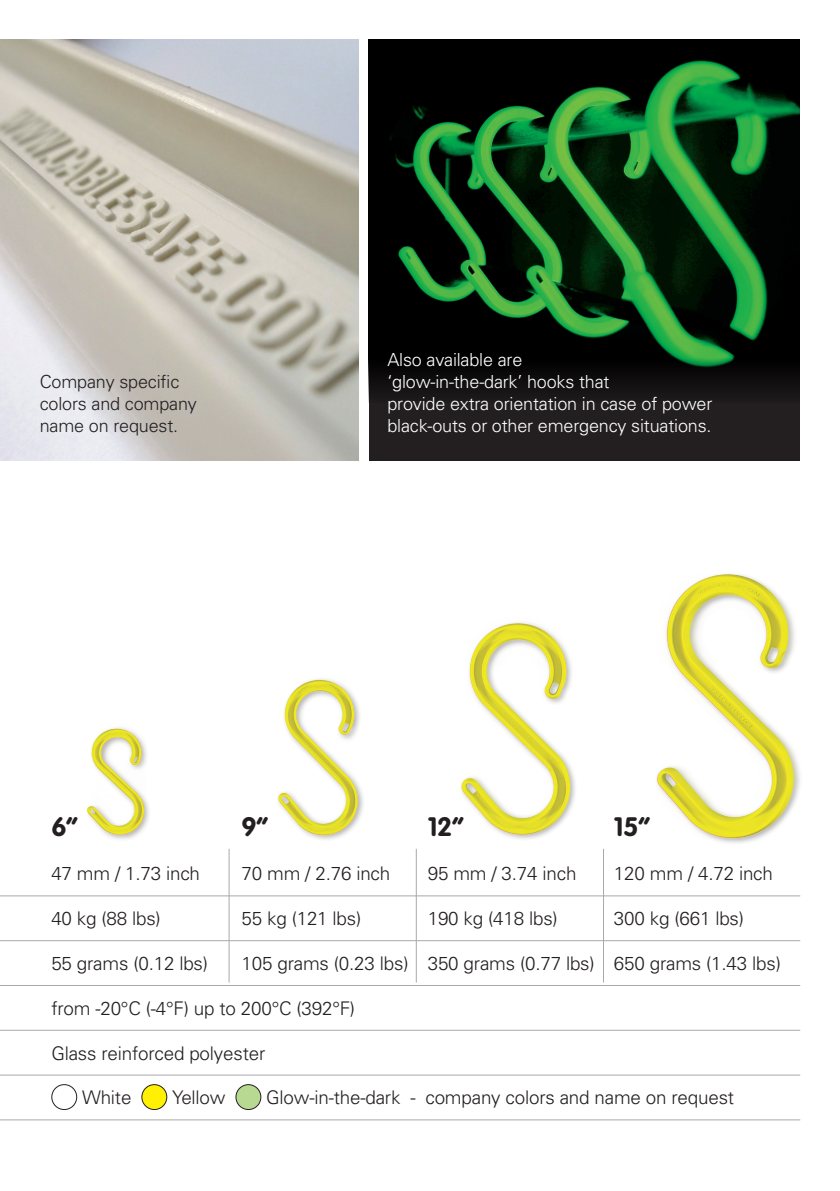
<style>
.page{position:relative;width:840px;height:1191px;background:#fff}
.page>*{position:absolute;margin:0;border:0;box-sizing:border-box;transform-origin:0 0}
.t1{font:700 26.4px "VAG Rounded";color:#231f20}
.t2{font:300 18.8px "Univers";letter-spacing:-.01em;color:#231f20}
.t3{font:300 18px/22px "Univers";letter-spacing:-.01em;color:#fff}
.t4{font:300 18px/22px "Univers";letter-spacing:-.01em;color:#231f20}
</style>
<div class="page">
<div style="left:369px;top:40px;width:430px;height:421px;background:#231f20"></div>
<img style="left:369px;top:40px;width:430px;height:353px">
<img style="left:1px;top:40px;width:358px;height:421px">
<hr style="left:0;top:895px;width:799px;height:1px;background:#a8a9ad">
<hr style="left:0;top:940px;width:799px;height:1px;background:#a8a9ad">
<hr style="left:0;top:985px;width:799px;height:1px;background:#a8a9ad">
<hr style="left:0;top:1029px;width:799px;height:1px;background:#a8a9ad">
<hr style="left:0;top:1074px;width:799px;height:1px;background:#a8a9ad">
<hr style="left:0;top:1119px;width:799px;height:1px;background:#a8a9ad">
<div style="left:51px;top:1084px;width:26px;height:26px;border:1px solid #231f20;border-radius:50%"></div>
<div style="left:142px;top:1084px;width:25px;height:25px;background:#fff101;border-radius:50%"></div>
<div style="left:141px;top:1084px;width:26px;height:26px;border:1px solid #231f20;border-radius:50%"></div>
<div style="left:236px;top:1084px;width:25px;height:25px;background:#b7d992;border-radius:50%"></div>
<div style="left:235px;top:1084px;width:26px;height:26px;border:1px solid #231f20;border-radius:50%"></div>
<hr style="left:228px;top:849px;width:1px;height:133px;background:#a8a9ad">
<hr style="left:415px;top:849px;width:1px;height:133px;background:#a8a9ad">
<hr style="left:602px;top:849px;width:1px;height:133px;background:#a8a9ad">
<div style="left:85px;top:722px;width:67px;height:121px;background:#231f20;opacity:.35"></div>
<img style="left:85px;top:722px;width:61px;height:116px">
<img style="left:278px;top:679px;width:85px;height:159px">
<img style="left:461px;top:622px;width:114px;height:216px">
<div style="left:653px;top:572px;width:149px;height:273px;background:#231f20;opacity:.35"></div>
<img style="left:655px;top:574px;width:144px;height:264px">
<img style="left:0;top:40px;width:1px;height:421px">
<p class="t4" style="left:40px;top:370px;width:158px">Company specific colors and company name on request.</p>
<p class="t3" style="left:387px;top:348px;width:326px">Also available are<br>‘glow-in-the-dark’ hooks that<br>provide extra orientation in case of power black-outs or other emergency situations.</p>
<h1 class="t1" style="left:51px;top:810px;width:28px">6”</h1>
<h1 class="t1" style="left:241px;top:810px;width:28px">9”</h1>
<h1 class="t1" style="left:427px;top:810px;width:38px">12”</h1>
<h1 class="t1" style="left:613px;top:810px;width:38px">15”</h1>
<p class="t2" style="left:51px;top:862px;width:150px">47 mm / 1.73 inch</p>
<p class="t2" style="left:241px;top:862px;width:150px">70 mm / 2.76 inch</p>
<p class="t2" style="left:427px;top:862px;width:150px">95 mm / 3.74 inch</p>
<p class="t2" style="left:613px;top:862px;width:160px">120 mm / 4.72 inch</p>
<p class="t2" style="left:51px;top:907px;width:111px">40 kg (88 lbs)</p>
<p class="t2" style="left:241px;top:907px;width:121px">55 kg (121 lbs)</p>
<p class="t2" style="left:427px;top:907px;width:131px">190 kg (418 lbs)</p>
<p class="t2" style="left:613px;top:907px;width:131px">300 kg (661 lbs)</p>
<p class="t2" style="left:51px;top:952px;width:158px">55 grams (0.12 lbs)</p>
<p class="t2" style="left:241px;top:952px;width:540px">105 grams (0.23 lbs) 350 grams (0.77 lbs) 650 grams (1.43 lbs)</p>
<p class="t2" style="left:51px;top:996px;width:305px">from -20°C (-4°F) up to 200°C (392°F)</p>
<p class="t2" style="left:51px;top:1041px;width:215px">Glass reinforced polyester</p>
<p class="t2" style="left:82px;top:1086px;width:51px">White</p>
<p class="t2" style="left:172px;top:1086px;width:55px">Yellow</p>
<p class="t2" style="left:266px;top:1086px;width:469px">Glow-in-the-dark - company colors and name on request</p>
</div>
